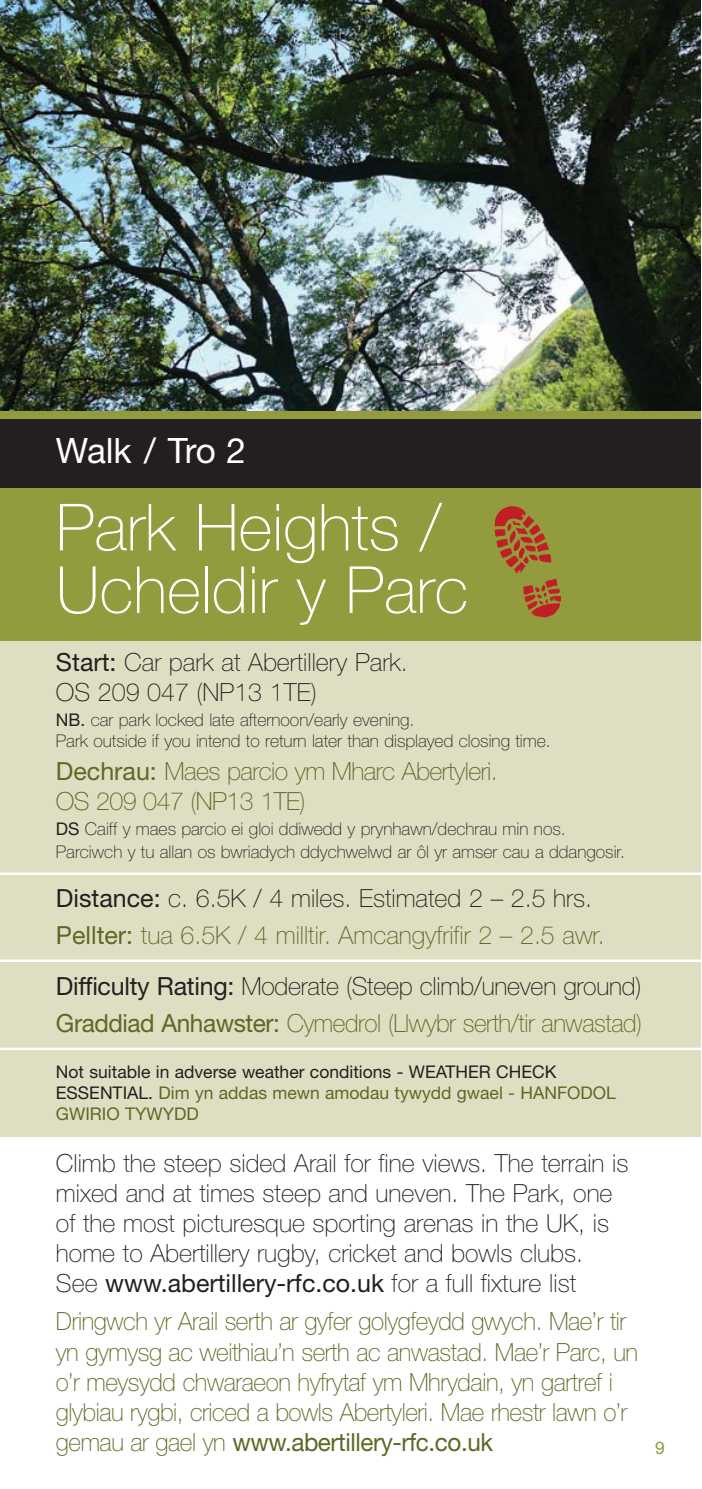
<style>
.page{position:relative;width:702px;height:1489px;background:#fff}
.page>*{position:absolute;margin:0;border:0;box-sizing:border-box;transform-origin:0 0}
.t1{font:100 65px/62.5px "Helvetica Neue";color:#fff}
.t2{font:35px "Helvetica Neue";letter-spacing:-.02em;color:#fff}
.t3{font:100 25px/30px "Helvetica Neue";letter-spacing:-.015em;color:#5e6823}
.t4{font:100 25px/30px "Helvetica Neue";color:#231f20}
.t5{font:100 17.5px/21px "Helvetica Neue";color:#231f20}
.t6{font:17.5px/21px "Helvetica Neue";color:#231f20}
.t7{font:17.5px "Helvetica Neue";color:#929b3d}
.s1{font-weight:400}
.s2{font-weight:400;color:#231f20}
.s3{color:#231f20}
.s4{font-weight:400;color:#5e6823}
.s5{color:#5e6823}
</style>
<div class="page">
<div style="left:0;top:572px;width:700px;height:564px;background:#dfdec3"></div>
<div style="left:0;top:486px;width:700px;height:154px;background:#929b3d"></div>
<div style="left:0;top:411px;width:700px;height:76px;background:#231f20"></div>
<img style="left:0;top:1px;width:700px;height:410px">
<div style="left:0;top:411px;width:700px;height:7px;background:#929b3d"></div>
<hr style="left:0;top:872px;width:700px;height:3px;background:#fff">
<hr style="left:0;top:959px;width:700px;height:3px;background:#fff">
<hr style="left:0;top:1047px;width:700px;height:3px;background:#fff">
<svg style="left:494px;top:506px;width:67px;height:111px"></svg>
<h2 class="t2" style="left:56px;top:438px;width:191px">Walk / Tro 2</h2>
<h1 class="t1" style="left:56px;top:502px;width:414px">Park Heights /<br>Ucheldir y Parc</h1>
<p class="t4" style="left:56px;top:649px;width:353px"><span class="s1">Start:</span> Car park at Abertillery Park.<br>OS 209 047 (NP13 1TE)</p>
<p class="t5" style="left:56px;top:710px;width:496px"><span class="s1">NB.</span> car park locked late afternoon/early evening.<br>Park outside if you intend to return later than displayed closing time.</p>
<p class="t3" style="left:56px;top:758px;width:443px"><span class="s1">Dechrau:</span> Maes parcio ym Mharc Abertyleri.<br>OS 209 047 (NP13 1TE)</p>
<p class="t5" style="left:56px;top:818px;width:570px;line-height:22.8px"><span class="s1">DS</span> Caiff y maes parcio ei gloi ddiwedd y prynhawn/dechrau min nos.<br>Parciwch y tu allan os bwriadych ddychwelwd ar ôl yr amser cau a ddangosir.</p>
<p class="t3" style="left:56px;top:881px;width:550px;line-height:37px"><span class="s2">Distance:</span> <span class="s3">c. 6.5K / 4 miles. Estimated 2 – 2.5 hrs.<br></span><span class="s1">Pellter:</span> tua 6.5K / 4 milltir. Amcangyfrifir 2 – 2.5 awr.</p>
<p class="t4" style="left:56px;top:969px;width:587px;line-height:37px"><span class="s1">Difficulty Rating:</span> Moderate (Steep climb/uneven ground)<br><span class="s4">Graddiad Anhawster:</span> <span class="s5">Cymedrol (Llwybr serth/tir anwastad)</span></p>
<p class="t6" style="left:56px;top:1062px;width:561px">Not suitable in adverse weather conditions - WEATHER CHECK<br>ESSENTIAL. <span class="s5">Dim yn addas mewn amodau tywydd gwael - HANFODOL<br>GWIRIO TYWYDD</span></p>
<p class="t4" style="left:56px;top:1150px;width:574px">Climb the steep sided Arail for fine views. The terrain is mixed and at times steep and uneven. The Park, one of the most picturesque sporting arenas in the UK, is home to Abertillery rugby, cricket and bowls clubs.<br>See <span class="s1">www.abertillery-rfc.co.uk</span> for a full fixture list</p>
<p class="t3" style="left:56px;top:1308px;width:583px">Dringwch yr Arail serth ar gyfer golygfeydd gwych. Mae’r tir yn gymysg ac weithiau’n serth ac anwastad. Mae’r Parc, un o’r meysydd chwaraeon hyfrytaf ym Mhrydain, yn gartref i glybiau rygbi, criced a bowls Abertyleri. Mae rhestr lawn o’r gemau ar gael yn <span class="s1">www.abertillery-rfc.co.uk</span></p>
<p class="t7" style="left:655px;top:1441px;width:11px">9</p>
</div>
